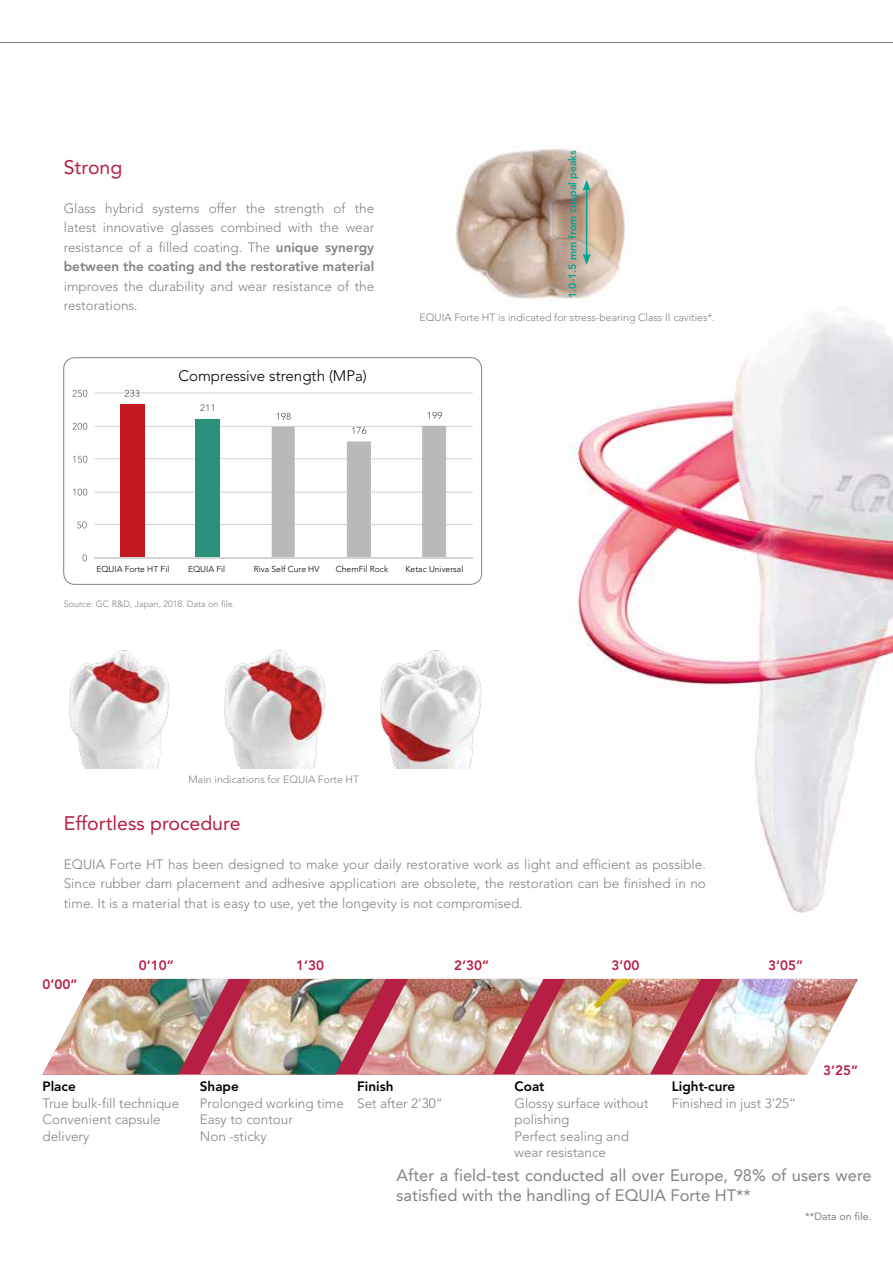
<style>
.page{position:relative;width:893px;height:1263px;background:#fff}
.page>*{position:absolute;margin:0;border:0;box-sizing:border-box;transform-origin:0 0}
.t1{font:19.5px "Avenir LT Std";color:#b61e43}
.t2{font:16.5px/19.5px "Avenir LT Std";color:#808285}
.t3{font:300 15.15px "Avenir LT Std";color:#000}
.t4{font:300 13.5px/16.5px "Avenir LT Std";color:#808285}
.t5{font:800 13.5px "Avenir LT Std";color:#b61e43}
.t6{font:800 13.5px "Avenir LT Std";color:#000}
.t7{font:300 10.5px "Avenir LT Std";color:#808285}
.t8{font:800 10.5px "Avenir LT Std";color:#00a88e}
.t9{font:10.5px "Avenir LT Std";color:#808285}
.t10{font:300 9px "Avenir LT Std";color:#808285}
.t11{font:300 8.55px "Avenir LT Std";color:#000}
.s1{font-weight:800}
</style>
<div class="page">
<img style="left:570px;top:308px;width:323px;height:606px">
<img style="left:455px;top:148px;width:170px;height:151px">
<hr style="left:95px;top:392px;width:378px;height:1px;background:#d1d3d5">
<hr style="left:95px;top:426px;width:378px;height:1px;background:#d1d3d5">
<hr style="left:95px;top:458px;width:378px;height:1px;background:#d1d3d5">
<hr style="left:95px;top:492px;width:378px;height:1px;background:#d1d3d5">
<hr style="left:95px;top:524px;width:378px;height:1px;background:#d1d3d5">
<div style="left:120px;top:404px;width:24px;height:153px;background:#c2181f"></div>
<div style="left:195px;top:418px;width:24px;height:139px;background:#289178"></div>
<hr style="left:95px;top:557px;width:378px;height:1px;background:#d1d3d5">
<svg style="left:125px;top:390px;width:14px;height:7px"></svg>
<svg style="left:200px;top:404px;width:14px;height:7px"></svg>
<svg style="left:277px;top:413px;width:14px;height:7px"></svg>
<svg style="left:272px;top:426px;width:174px;height:131px"></svg>
<svg style="left:428px;top:412px;width:14px;height:7px"></svg>
<svg style="left:83px;top:554px;width:4px;height:7px"></svg>
<svg style="left:77px;top:522px;width:10px;height:6px"></svg>
<svg style="left:73px;top:489px;width:14px;height:6px"></svg>
<svg style="left:73px;top:456px;width:14px;height:7px"></svg>
<svg style="left:73px;top:423px;width:14px;height:7px"></svg>
<svg style="left:73px;top:390px;width:14px;height:7px"></svg>
<div style="left:63px;top:357px;width:419px;height:228px;border:1px solid #808285;border-radius:11px"></div>
<hr style="left:586px;top:188px;width:1px;height:69px;background:#00a88e">
<svg style="left:583px;top:180px;width:7px;height:10px"></svg>
<svg style="left:583px;top:254px;width:7px;height:11px"></svg>
<img style="left:69px;top:650px;width:101px;height:119px">
<img style="left:224px;top:650px;width:102px;height:119px">
<img style="left:380px;top:650px;width:102px;height:119px">
<img style="left:43px;top:979px;width:157px;height:95px">
<img style="left:701px;top:979px;width:157px;height:95px">
<img style="left:543px;top:979px;width:158px;height:95px">
<img style="left:386px;top:979px;width:157px;height:95px">
<img style="left:200px;top:979px;width:186px;height:95px">
<svg style="left:0;top:42px;width:893px;height:1px"></svg>
<h1 class="t1" style="left:64px;top:156px;width:60px">Strong</h1>
<p class="t4" style="left:64px;top:198px;width:312px;line-height:19.5px;text-align:justify">Glass hybrid systems offer the strength of the latest innovative glasses combined with the wear resistance of a filled coating. The <span class="s1">unique synergy between the coating and the restorative material</span></p>
<p class="t4" style="left:64px;top:276px;width:312px;line-height:19.5px">improves the durability and wear resistance of the restorations.</p>
<p class="t3" style="left:178px;top:367px;width:190px">Compressive strength (MPa)</p>
<p class="t8" style="left:566px;top:298px;width:149px;rotate:-90deg">1.0-1.5 mm from cuspal peaks</p>
<p class="t7" style="left:419px;top:311px;width:297px">EQUIA Forte HT is indicated for stress-bearing Class II cavities*.</p>
<p class="t11" style="left:96px;top:564px;width:75px">EQUIA Forte HT Fil</p>
<p class="t11" style="left:188px;top:564px;width:39px">EQUIA Fil</p>
<p class="t11" style="left:254px;top:564px;width:67px">Riva Self Cure HV</p>
<p class="t11" style="left:336px;top:564px;width:54px">ChemFil Rock</p>
<p class="t11" style="left:405px;top:564px;width:59px">Ketac Universal</p>
<p class="t10" style="left:64px;top:598px;width:173px">Source: GC R&amp;D, Japan, 2018. Data on file.</p>
<p class="t7" style="left:189px;top:773px;width:172px">Main indications for EQUIA Forte HT</p>
<h1 class="t1" style="left:64px;top:812px;width:178px">Effortless procedure</h1>
<p class="t4" style="left:64px;top:854px;width:644px;line-height:19.5px;text-align:justify">EQUIA Forte HT has been designed to make your daily restorative work as light and efficient as possible.<br>Since rubber dam placement and adhesive application are obsolete, the restoration can be finished in no time. It is a material that is easy to use, yet the longevity is not compromised.</p>
<p class="t5" style="left:43px;top:976px;width:36px">0’00”</p>
<p class="t5" style="left:139px;top:958px;width:36px">0’10”</p>
<p class="t5" style="left:296px;top:958px;width:29px">1‘30</p>
<p class="t5" style="left:454px;top:958px;width:36px">2‘30”</p>
<p class="t5" style="left:612px;top:958px;width:29px">3’00</p>
<p class="t5" style="left:768px;top:958px;width:36px">3‘05”</p>
<p class="t6" style="left:43px;top:1078px;width:35px">Place</p>
<p class="t4" style="left:43px;top:1095px;width:138px">True bulk-fill technique<br>Convenient capsule delivery</p>
<p class="t6" style="left:200px;top:1078px;width:41px">Shape</p>
<p class="t4" style="left:200px;top:1095px;width:146px">Prolonged working time<br>Easy to contour<br>Non -sticky</p>
<p class="t6" style="left:357px;top:1078px;width:38px">Finish</p>
<p class="t4" style="left:357px;top:1095px;width:87px">Set after 2’30”</p>
<p class="t6" style="left:515px;top:1078px;width:31px">Coat</p>
<p class="t4" style="left:515px;top:1095px;width:136px">Glossy surface without polishing<br>Perfect sealing and wear resistance</p>
<p class="t6" style="left:672px;top:1078px;width:65px">Light-cure</p>
<p class="t4" style="left:672px;top:1095px;width:126px">Finished in just 3’25”</p>
<p class="t5" style="left:823px;top:1062px;width:36px">3’25”</p>
<p class="t2" style="left:397px;top:1166px;width:477px">After a field-test conducted all over Europe, 98% of users were satisfied with the handling of EQUIA Forte HT**</p>
<p class="t9" style="left:805px;top:1211px;width:68px">**Data on file.</p>
</div>
